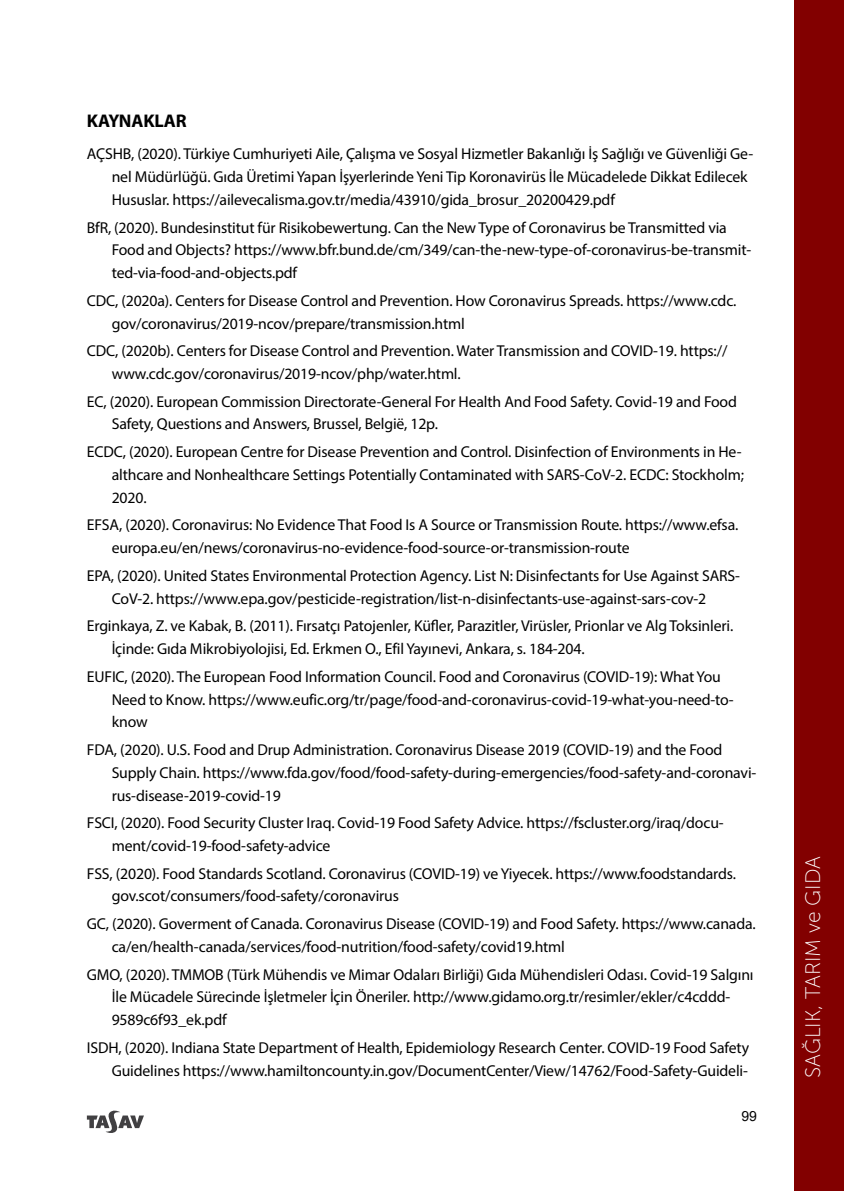
<style>
.page{position:relative;width:844px;height:1191px;background:#fff}
.page>*{position:absolute;margin:0;border:0;box-sizing:border-box;transform-origin:0 0}
.t1{font:21px "Museo Sans 100";color:#fff}
.t2{font:700 18.38px "Myriad Pro";letter-spacing:-.01em;color:#000}
.t3{font:15.75px/22.8px "Myriad Pro";letter-spacing:-.01em;color:#000}
.t4{font:14px "Arial";color:#000}
</style>
<div class="page">
<svg style="left:87px;top:1110px;width:57px;height:23px"></svg>
<div style="left:793px;top:0;width:50px;height:1191px;background:#820000"></div>
<p class="t2" style="left:87px;top:108px;width:101px">KAYNAKLAR</p>
<p class="t3" style="left:112px;top:142px;width:643px;text-indent:-25px">AÇSHB, (2020). Türkiye Cumhuriyeti Aile, Çalışma ve Sosyal Hizmetler Bakanlığı İş Sağlığı ve Güvenliği Ge&shy;nel Müdürlüğü. Gıda Üretimi Yapan İşyerlerinde Yeni Tip Koronavirüs İle Mücadelede Dikkat Edilecek<br>Hususlar. https://ailevecalisma.gov.tr/media/43910/gida_brosur_20200429.pdf</p>
<p class="t3" style="left:112px;top:216px;width:641px;text-indent:-25px">BfR, (2020). Bundesinstitut für Risikobewertung. Can the New Type of Coronavirus be Transmitted via<br>Food and Objects? https://www.bfr.bund.de/cm/349/can-the-new-type-of-coronavirus-be-transmit&shy;ted-via-food-and-objects.pdf</p>
<p class="t3" style="left:112px;top:289px;width:626px;text-indent:-25px">CDC, (2020a). Centers for Disease Control and Prevention. How Coronavirus Spreads. https://www.cdc. gov/coronavirus/2019-ncov/prepare/transmission.html</p>
<p class="t3" style="left:112px;top:339px;width:617px;text-indent:-25px">CDC, (2020b). Centers for Disease Control and Prevention. Water Transmission and COVID-19. https:// www.cdc.gov/coronavirus/2019-ncov/php/water.html.</p>
<p class="t3" style="left:112px;top:390px;width:626px;text-indent:-25px">EC, (2020). European Commission Directorate-General For Health And Food Safety. Covid-19 and Food<br>Safety, Questions and Answers, Brussel, België, 12p.</p>
<p class="t3" style="left:112px;top:440px;width:633px;text-indent:-25px">ECDC, (2020). European Centre for Disease Prevention and Control. Disinfection of Environments in He&shy;althcare and Nonhealthcare Settings Potentially Contaminated with SARS-CoV-2. ECDC: Stockholm;<br>2020.</p>
<p class="t3" style="left:112px;top:513px;width:628px;text-indent:-25px">EFSA, (2020). Coronavirus: No Evidence That Food Is A Source or Transmission Route. https://www.efsa. europa.eu/en/news/coronavirus-no-evidence-food-source-or-transmission-route</p>
<p class="t3" style="left:87px;top:564px;width:654px;text-align:center">EPA, (2020). United States Environmental Protection Agency. List N: Disinfectants for Use Against SARS-<br>CoV-2. https://www.epa.gov/pesticide-registration/list-n-disinfectants-use-against-sars-cov-2</p>
<p class="t3" style="left:112px;top:614px;width:623px;text-indent:-25px">Erginkaya, Z. ve Kabak, B. (2011). Fırsatçı Patojenler, Küfler, Parazitler, Virüsler, Prionlar ve Alg Toksinleri.<br>İçinde: Gıda Mikrobiyolojisi, Ed. Erkmen O., Efil Yayınevi, Ankara, s. 184-204.</p>
<p class="t3" style="left:112px;top:665px;width:623px;text-indent:-25px">EUFIC, (2020). The European Food Information Council. Food and Coronavirus (COVID-19): What You<br>Need to Know. https://www.eufic.org/tr/page/food-and-coronavirus-covid-19-what-you-need-to&shy;know</p>
<p class="t3" style="left:112px;top:738px;width:646px;text-indent:-25px">FDA, (2020). U.S. Food and Drup Administration. Coronavirus Disease 2019 (COVID-19) and the Food<br>Supply Chain. https://www.fda.gov/food/food-safety-during-emergencies/food-safety-and-coronavi&shy;rus-disease-2019-covid-19</p>
<p class="t3" style="left:112px;top:811px;width:613px;text-indent:-25px">FSCI, (2020). Food Security Cluster Iraq. Covid-19 Food Safety Advice. https://fscluster.org/iraq/docu&shy;ment/covid-19-food-safety-advice</p>
<p class="t3" style="left:112px;top:861px;width:625px;text-indent:-25px">FSS, (2020). Food Standards Scotland. Coronavirus (COVID-19) ve Yiyecek. https://www.foodstandards. gov.scot/consumers/food-safety/coronavirus</p>
<p class="t3" style="left:112px;top:912px;width:645px;text-indent:-25px">GC, (2020). Goverment of Canada. Coronavirus Disease (COVID-19) and Food Safety. https://www.canada. ca/en/health-canada/services/food-nutrition/food-safety/covid19.html</p>
<p class="t3" style="left:112px;top:962px;width:643px;text-indent:-25px">GMO, (2020). TMMOB (Türk Mühendis ve Mimar Odaları Birliği) Gıda Mühendisleri Odası. Covid-19 Salgını<br>İle Mücadele Sürecinde İşletmeler İçin Öneriler. http://www.gidamo.org.tr/resimler/ekler/c4cddd-<br>9589c6f93_ek.pdf</p>
<p class="t3" style="left:87px;top:1036px;width:663px;text-align:right">ISDH, (2020). Indiana State Department of Health, Epidemiology Research Center. COVID-19 Food Safety<br>Guidelines https://www.hamiltoncounty.in.gov/DocumentCenter/View/14762/Food-Safety-Guideli-</p>
<p class="t4" style="left:741px;top:1106px;width:17px">99</p>
<h1 class="t1" style="left:801px;top:1078px;width:223px;rotate:-90deg">SAĞLIK, TARIM ve GIDA</h1>
</div>
